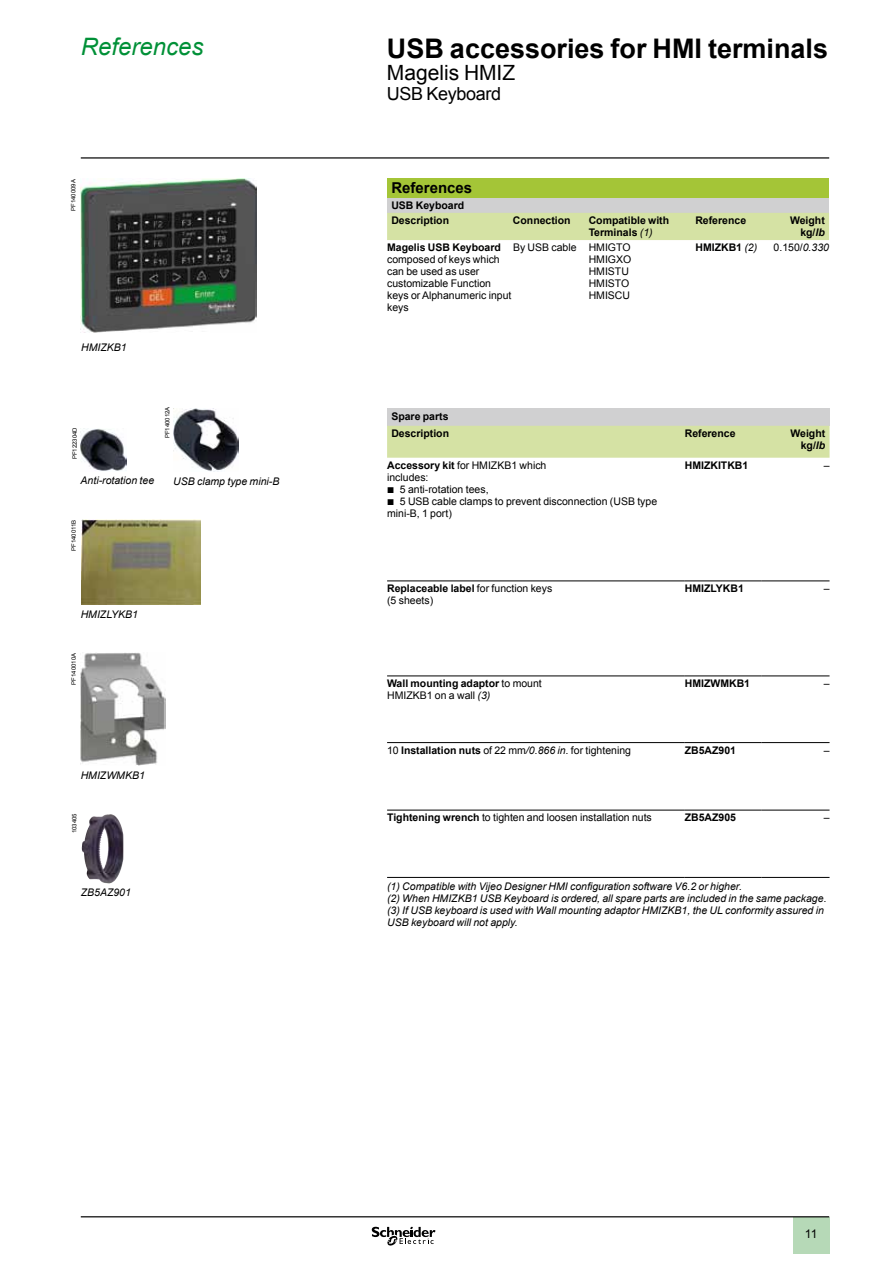
<style>
.page{position:relative;width:893px;height:1263px;background:#fff}
.page>*{position:absolute;margin:0;border:0;box-sizing:border-box;transform-origin:0 0}
.t1{font:700 27px "Arial";color:#000}
.t2{font:italic 24px "Arial";color:#009037}
.t3{font:21px "Arial";color:#000}
.t4{font:18px "Arial";letter-spacing:-.02em;color:#000}
.t5{font:700 15px "Arial";color:#000}
.t6{font:12px "Arial";color:#000}
.t7{font:10.5px/12px "Arial";color:#000}
.t8{font:italic 10.5px/12px "Arial";color:#000}
.t9{font:700 10.5px/12px "Arial";color:#000}
.t10{font:6px "Arial";color:#000}
.s1{font-weight:400;font-style:italic}
.s2{font-style:italic}
.s3{font-weight:700}
.s4{font-family:"Graph Schneider"}
</style>
<div class="page">
<hr style="left:81px;top:157px;width:748px;height:2px;background:#000">
<div style="left:793px;top:1217px;width:36px;height:37px;background:#b6d9b7"></div>
<hr style="left:81px;top:1216px;width:748px;height:1px;background:#000">
<svg style="left:372px;top:1226px;width:63px;height:20px"></svg>
<div style="left:387px;top:178px;width:442px;height:20px;background:#a4c537"></div>
<div style="left:387px;top:198px;width:442px;height:15px;background:#d0d0d1"></div>
<div style="left:387px;top:213px;width:442px;height:27px;background:#d5e2a4"></div>
<div style="left:387px;top:408px;width:442px;height:18px;background:#d0d0d1"></div>
<div style="left:387px;top:426px;width:442px;height:32px;background:#d5e2a4"></div>
<hr style="left:387px;top:581px;width:298px;height:1px;background:#000">
<hr style="left:387px;top:676px;width:298px;height:1px;background:#000">
<hr style="left:685px;top:581px;width:76px;height:1px;background:#000">
<hr style="left:685px;top:676px;width:76px;height:1px;background:#000">
<hr style="left:761px;top:581px;width:68px;height:1px;background:#000">
<hr style="left:761px;top:676px;width:68px;height:1px;background:#000">
<hr style="left:387px;top:742px;width:298px;height:1px;background:#000">
<hr style="left:685px;top:742px;width:76px;height:1px;background:#000">
<hr style="left:761px;top:742px;width:68px;height:1px;background:#000">
<hr style="left:387px;top:810px;width:298px;height:1px;background:#000">
<hr style="left:685px;top:810px;width:76px;height:1px;background:#000">
<hr style="left:761px;top:810px;width:68px;height:1px;background:#000">
<hr style="left:387px;top:877px;width:298px;height:1px;background:#000">
<hr style="left:685px;top:877px;width:76px;height:1px;background:#000">
<hr style="left:761px;top:877px;width:68px;height:1px;background:#000">
<img style="left:82px;top:814px;width:28px;height:38px">
<img style="left:81px;top:428px;width:46px;height:43px">
<img style="left:173px;top:408px;width:65px;height:64px">
<img style="left:80px;top:653px;width:86px;height:112px">
<img style="left:81px;top:520px;width:119px;height:85px">
<img style="left:81px;top:178px;width:175px;height:155px">
<h2 class="t2" style="left:81px;top:31px;width:124px">References</h2>
<p class="t10" style="left:69px;top:211px;width:33px;rotate:-90deg">PF140009A</p>
<p class="t8" style="left:81px;top:341px;width:47px">HMIZKB1</p>
<p class="t10" style="left:71px;top:459px;width:34px;rotate:-90deg">PF122304D</p>
<p class="t10" style="left:164px;top:438px;width:33px;rotate:-90deg">PF140012A</p>
<p class="t8" style="left:81px;top:475px;width:75px">Anti-rotation tee</p>
<p class="t8" style="left:173px;top:475px;width:108px">USB clamp type mini-B</p>
<p class="t10" style="left:70px;top:551px;width:33px;rotate:-90deg">PF140011B</p>
<p class="t8" style="left:81px;top:609px;width:59px">HMIZLYKB1</p>
<p class="t10" style="left:70px;top:684px;width:33px;rotate:-90deg">PF140010A</p>
<p class="t8" style="left:81px;top:769px;width:66px">HMIZWMKB1</p>
<p class="t10" style="left:70px;top:833px;width:22px;rotate:-90deg">103405</p>
<p class="t8" style="left:81px;top:886px;width:52px">ZB5AZ901</p>
<h1 class="t1" style="left:387px;top:30px;width:443px">USB accessories for HMI terminals</h1>
<h3 class="t3" style="left:387px;top:59px;width:130px">Magelis HMIZ</h3>
<h3 class="t4" style="left:387px;top:81px;width:116px">USB Keyboard</h3>
<h3 class="t5" style="left:391px;top:178px;width:82px">References</h3>
<p class="t9" style="left:391px;top:198px;width:74px;line-height:14.9px">USB Keyboard<br>Description</p>
<p class="t9" style="left:513px;top:215px;width:59px">Connection</p>
<p class="t9" style="left:589px;top:215px;width:82px">Compatible with<br>Terminals <span class="s1">(1)</span></p>
<p class="t9" style="left:695px;top:215px;width:52px">Reference</p>
<p class="t9" style="left:790px;top:215px;width:36px;text-align:right">Weight kg/<span class="s2">lb</span></p>
<p class="t9" style="left:387px;top:242px;width:115px">Magelis USB Keyboard</p>
<p class="t7" style="left:387px;top:254px;width:126px">composed of keys which can be used as user customizable Function keys or Alphanumeric input keys</p>
<p class="t7" style="left:589px;top:242px;width:44px;text-indent:-76px">By USB cable HMIGTO<br>HMIGXO<br>HMISTU<br>HMISTO<br>HMISCU</p>
<p class="t9" style="left:695px;top:242px;width:63px">HMIZKB1 <span class="s1">(2)</span></p>
<p class="t7" style="left:774px;top:242px;width:57px">0.150/<span class="s2">0.330</span></p>
<p class="t9" style="left:391px;top:408px;width:59px;line-height:17.2px">Spare parts<br>Description</p>
<p class="t9" style="left:685px;top:428px;width:52px">Reference</p>
<p class="t9" style="left:790px;top:428px;width:36px;text-align:right">Weight kg/<span class="s2">lb</span></p>
<p class="t7" style="left:387px;top:459px;width:272px"><span class="s3">Accessory kit</span> for HMIZKB1 which<br>includes:<br><span class="s4">b</span> 5 anti-rotation tees,<br><span class="s4">b</span> 5 USB cable clamps to prevent disconnection (USB type mini-B, 1 port)</p>
<p class="t9" style="left:685px;top:460px;width:65px">HMIZKITKB1</p>
<p class="t8" style="left:824px;top:459px;width:7px">–</p>
<p class="t7" style="left:387px;top:583px;width:167px"><span class="s3">Replaceable label</span> for function keys (5 sheets)</p>
<p class="t9" style="left:685px;top:583px;width:61px">HMIZLYKB1</p>
<p class="t8" style="left:824px;top:583px;width:7px">–</p>
<p class="t7" style="left:387px;top:678px;width:156px"><span class="s3">Wall mounting adaptor</span> to mount<br>HMIZKB1 on a wall <span class="s2">(3)</span></p>
<p class="t9" style="left:685px;top:678px;width:67px">HMIZWMKB1</p>
<p class="t8" style="left:824px;top:678px;width:7px">–</p>
<p class="t7" style="left:387px;top:744px;width:245px">10 <span class="s3">Installation nuts</span> of 22 mm<span class="s2">/0.866 in.</span> for tightening</p>
<p class="t9" style="left:685px;top:744px;width:53px">ZB5AZ901</p>
<p class="t8" style="left:824px;top:744px;width:7px">–</p>
<p class="t7" style="left:387px;top:812px;width:266px"><span class="s3">Tightening wrench</span> to tighten and loosen installation nuts</p>
<p class="t9" style="left:685px;top:812px;width:53px">ZB5AZ905</p>
<p class="t8" style="left:824px;top:812px;width:7px">–</p>
<p class="t8" style="left:387px;top:880px;width:441px">(1) Compatible with Vijeo Designer HMI configuration software V6.2 or higher.<br>(2) When HMIZKB1 USB Keyboard is ordered, all spare parts are included in the same package. (3) If USB keyboard is used with Wall mounting adaptor HMIZKB1, the UL conformity assured in USB keyboard will not apply.</p>
<p class="t6" style="left:805px;top:1226px;width:14px">11</p>
</div>
